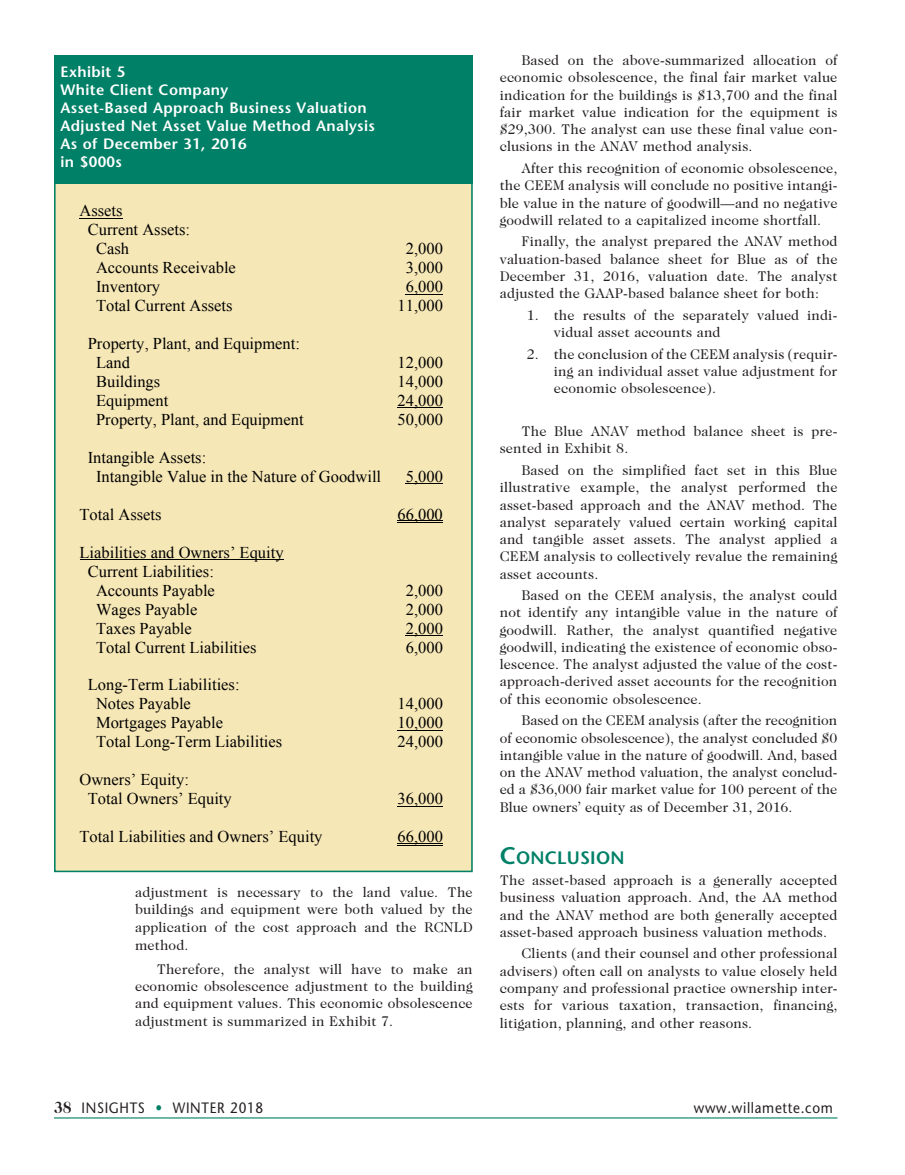
<style>
.page{position:relative;width:905px;height:1175px;background:#fff}
.page>*{position:absolute;margin:0;border:0;box-sizing:border-box;transform-origin:0 0}
.Sub_Heads_Stone{font:600 18px "Stone Sans";letter-spacing:.015em;color:#008066}
.t1{font:16.5px/19px "Times New Roman";color:#000}
.Exhibit_heading{font:600 15px "Stone Sans";letter-spacing:.025em;color:#fff}
.t2{font:15px "Stone Sans";letter-spacing:.05em;color:#231f20;scale:.9 1}
.body{font:14.25px/17.2px "Caslon Two Twenty Four";letter-spacing:.01em;color:#231f20;text-align:justify}
.body__Intro_Paragr{font:14.25px/17.2px "Caslon Two Twenty Four";letter-spacing:.01em;color:#231f20;text-align:justify}
.body_w_bullets{font:14.25px/17.2px "Caslon Two Twenty Four";letter-spacing:.01em;color:#231f20}
.s1{font-size:24px}
.s2{font-family:"Caslon Two Twenty Four";font-weight:700;font-size:16.5px}
.s3{color:#008066}
</style>
<div class="page">
<hr style="left:54px;top:1117px;width:783px;height:1px;background:#008066">
<div style="left:55px;top:177px;width:417px;height:694px;background:#f6e7b6"></div>
<hr style="left:79px;top:218px;width:44px;height:1px;background:#000">
<hr style="left:406px;top:294px;width:37px;height:1px;background:#000">
<hr style="left:397px;top:407px;width:46px;height:1px;background:#000">
<hr style="left:406px;top:483px;width:37px;height:1px;background:#000">
<hr style="left:397px;top:520px;width:46px;height:1px;background:#000">
<hr style="left:397px;top:522px;width:46px;height:1px;background:#000">
<hr style="left:79px;top:559px;width:204px;height:1px;background:#000">
<hr style="left:406px;top:635px;width:37px;height:1px;background:#000">
<hr style="left:397px;top:730px;width:46px;height:1px;background:#000">
<hr style="left:397px;top:806px;width:46px;height:1px;background:#000">
<hr style="left:397px;top:843px;width:46px;height:1px;background:#000">
<hr style="left:397px;top:845px;width:46px;height:1px;background:#000">
<div style="left:54px;top:55px;width:418px;height:129px;background:#008066"></div>
<p class="Exhibit_heading" style="left:60px;top:63px;width:66px">Exhibit 5</p>
<p class="Exhibit_heading" style="left:60px;top:81px;width:169px">White Client Company</p>
<p class="Exhibit_heading" style="left:60px;top:99px;width:308px">Asset-Based Approach Business Valuation</p>
<p class="Exhibit_heading" style="left:60px;top:117px;width:316px">Adjusted Net Asset Value Method Analysis</p>
<p class="Exhibit_heading" style="left:60px;top:135px;width:188px">As of December 31, 2016</p>
<p class="Exhibit_heading" style="left:60px;top:153px;width:63px">in $000s</p>
<p class="t1" style="left:79px;top:201px;width:45px">Assets</p>
<p class="t1" style="left:88px;top:220px;width:104px">Current Assets:</p>
<p class="t1" style="left:96px;top:239px;width:34px">Cash</p>
<p class="t1" style="left:406px;top:239px;width:39px">2,000</p>
<p class="t1" style="left:96px;top:257px;width:141px">Accounts Receivable</p>
<p class="t1" style="left:406px;top:257px;width:39px">3,000</p>
<p class="t1" style="left:96px;top:276px;width:66px">Inventory</p>
<p class="t1" style="left:406px;top:276px;width:39px">6,000</p>
<p class="t1" style="left:96px;top:295px;width:138px">Total Current Assets</p>
<p class="t1" style="left:397px;top:295px;width:47px">11,000</p>
<p class="t1" style="left:96px;top:333px;width:205px;text-indent:-8px">Property, Plant, and Equipment:<br>Land</p>
<p class="t1" style="left:397px;top:352px;width:47px">12,000</p>
<p class="t1" style="left:96px;top:371px;width:66px">Buildings</p>
<p class="t1" style="left:397px;top:371px;width:47px">14,000</p>
<p class="t1" style="left:96px;top:390px;width:74px">Equipment</p>
<p class="t1" style="left:397px;top:390px;width:47px">24,000</p>
<p class="t1" style="left:96px;top:409px;width:209px">Property, Plant, and Equipment</p>
<p class="t1" style="left:397px;top:409px;width:47px">50,000</p>
<p class="t1" style="left:96px;top:447px;width:287px;text-indent:-8px">Intangible Assets:<br>Intangible Value in the Nature of Goodwill</p>
<p class="t1" style="left:406px;top:466px;width:39px">5,000</p>
<p class="t1" style="left:79px;top:504px;width:83px">Total Assets</p>
<p class="t1" style="left:397px;top:504px;width:47px">66,000</p>
<p class="t1" style="left:79px;top:542px;width:205px">Liabilities and Owners’ Equity</p>
<p class="t1" style="left:88px;top:561px;width:128px">Current Liabilities:</p>
<p class="t1" style="left:96px;top:580px;width:120px">Accounts Payable</p>
<p class="t1" style="left:406px;top:580px;width:39px">2,000</p>
<p class="t1" style="left:96px;top:599px;width:103px">Wages Payable</p>
<p class="t1" style="left:406px;top:599px;width:39px">2,000</p>
<p class="t1" style="left:96px;top:618px;width:97px">Taxes Payable</p>
<p class="t1" style="left:406px;top:618px;width:39px">2,000</p>
<p class="t1" style="left:96px;top:637px;width:162px">Total Current Liabilities</p>
<p class="t1" style="left:406px;top:637px;width:39px">6,000</p>
<p class="t1" style="left:96px;top:675px;width:145px;text-indent:-8px">Long-Term Liabilities:<br>Notes Payable</p>
<p class="t1" style="left:397px;top:694px;width:47px">14,000</p>
<p class="t1" style="left:96px;top:713px;width:128px">Mortgages Payable</p>
<p class="t1" style="left:397px;top:713px;width:47px">10,000</p>
<p class="t1" style="left:96px;top:732px;width:188px">Total Long-Term Liabilities</p>
<p class="t1" style="left:397px;top:732px;width:47px">24,000</p>
<p class="t1" style="left:88px;top:770px;width:145px;text-indent:-8px">Owners’ Equity:<br>Total Owners’ Equity</p>
<p class="t1" style="left:397px;top:789px;width:47px">36,000</p>
<p class="t1" style="left:79px;top:827px;width:244px">Total Liabilities and Owners’ Equity</p>
<p class="t1" style="left:397px;top:827px;width:47px">66,000</p>
<p class="body" style="left:135px;top:883px;width:339px;line-height:17.7px">adjustment is necessary to the land value. The buildings and equipment were both valued by the application of the cost approach and the RCNLD method.</p>
<p class="body" style="left:135px;top:960px;width:339px;text-indent:22px">Therefore, the analyst will have to make an economic obsolescence adjustment to the building and equipment values. This economic obsolescence adjustment is summarized in Exhibit 7.</p>
<p class="body" style="left:500px;top:52px;width:339px;text-indent:22px">Based on the above-summarized allocation of economic obsolescence, the final fair market value indication for the buildings is $13,700 and the final fair market value indication for the equipment is $29,300. The analyst can use these final value con&shy;clusions in the ANAV method analysis.</p>
<p class="body" style="left:500px;top:159px;width:339px;text-indent:22px">After this recognition of economic obsolescence, the CEEM analysis will conclude no positive intangi&shy;ble value in the nature of goodwill—and no negative goodwill related to a capitalized income shortfall.</p>
<p class="body" style="left:500px;top:233px;width:339px;text-indent:22px">Finally, the analyst prepared the ANAV method valuation-based balance sheet for Blue as of the December 31, 2016, valuation date. The analyst adjusted the GAAP-based balance sheet for both:</p>
<p class="body_w_bullets" style="left:554px;top:306px;width:285px;text-indent:-27px">1. the results of the separately valued indi&shy;vidual asset accounts and</p>
<p class="body_w_bullets" style="left:554px;top:345px;width:285px;text-align:justify;text-indent:-27px">2. the conclusion of the CEEM analysis (requir&shy;ing an individual asset value adjustment for economic obsolescence).</p>
<p class="body" style="left:500px;top:422px;width:339px;text-indent:22px">The Blue ANAV method balance sheet is pre&shy;sented in Exhibit 8.</p>
<p class="body" style="left:500px;top:461px;width:339px;text-indent:22px">Based on the simplified fact set in this Blue illustrative example, the analyst performed the asset-based approach and the ANAV method. The analyst separately valued certain working capital and tangible asset assets. The analyst applied a CEEM analysis to collectively revalue the remaining asset accounts.</p>
<p class="body" style="left:500px;top:586px;width:339px;text-indent:22px">Based on the CEEM analysis, the analyst could not identify any intangible value in the nature of goodwill. Rather, the analyst quantified negative goodwill, indicating the existence of economic obso&shy;lescence. The analyst adjusted the value of the cost&shy;approach-derived asset accounts for the recognition of this economic obsolescence.</p>
<p class="body" style="left:500px;top:711px;width:339px;text-indent:22px">Based on the CEEM analysis (after the recognition of economic obsolescence), the analyst concluded $0 intangible value in the nature of goodwill. And, based on the ANAV method valuation, the analyst conclud&shy;ed a $36,000 fair market value for 100 percent of the Blue owners’ equity as of December 31, 2016.</p>
<p class="Sub_Heads_Stone" style="left:500px;top:846px;width:126px"><span class="s1">C</span>ONCLUSION</p>
<p class="body__Intro_Paragr" style="left:500px;top:871px;width:339px">The asset-based approach is a generally accepted business valuation approach. And, the AA method and the ANAV method are both generally accepted asset-based approach business valuation methods.</p>
<p class="body" style="left:500px;top:944px;width:339px;text-indent:22px">Clients (and their counsel and other professional advisers) often call on analysts to value closely held company and professional practice ownership inter&shy;ests for various taxation, transaction, financing, litigation, planning, and other reasons.</p>
<p class="t2" style="left:54px;top:1098px;width:234px"><span class="s2">38</span> INSIGHTS <span class="s3">•</span> WINTER 2018</p>
<p class="t2" style="left:693px;top:1098px;width:156px">www.willamette. com</p>
</div>
